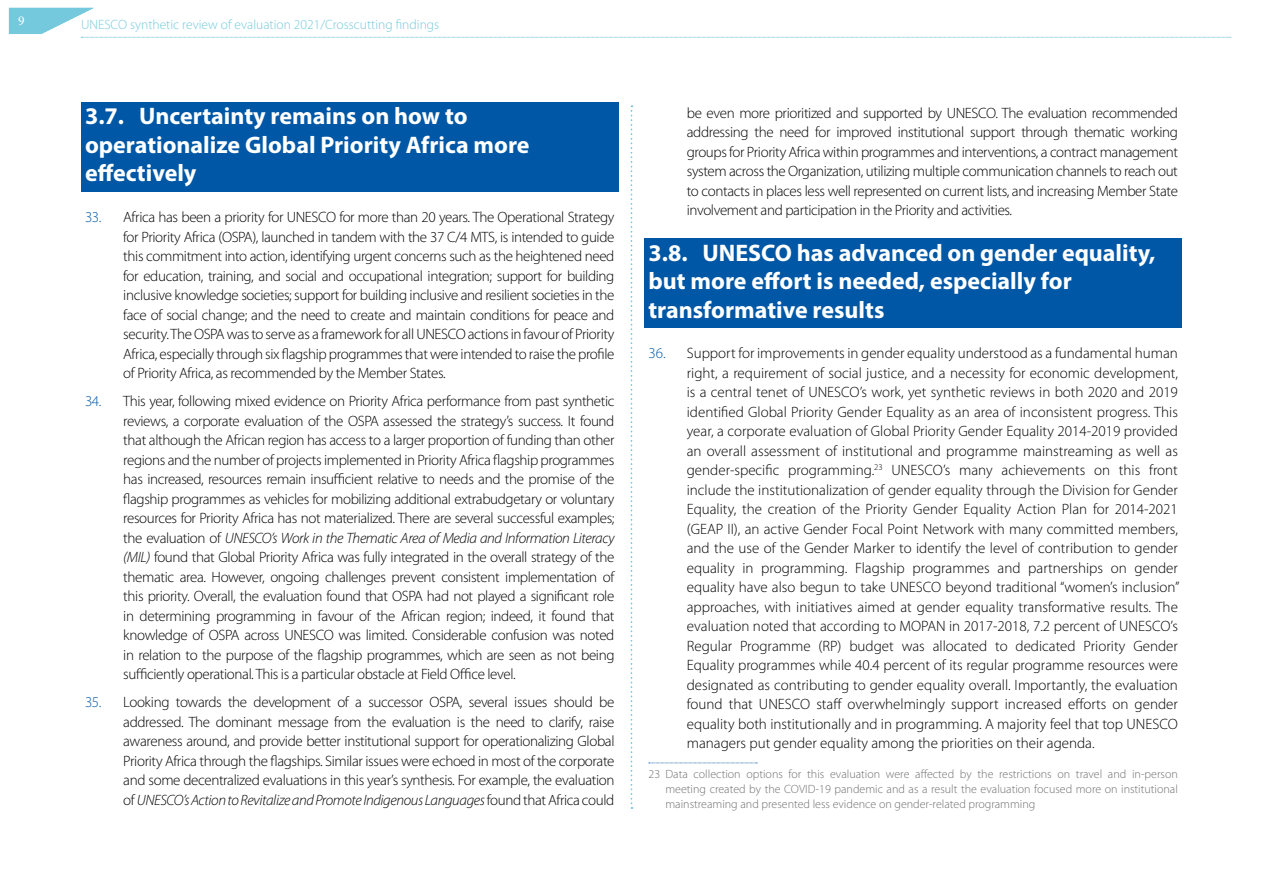
<style>
.page{position:relative;width:1263px;height:893px;background:#fff}
.page>*{position:absolute;margin:0;border:0;box-sizing:border-box;transform-origin:0 0}
.t1{font:700 24px/28.5px "Myriad Pro";color:#fff}
.t2{font:300 15px/19.5px "Myriad Pro";letter-spacing:-.025em;color:#000;text-align:justify}
.t3{font:300 13.5px "Myriad Pro";color:#75c9dc}
.t4{font:13.5px "Minion Pro";color:#fff}
.t5{font:300 12px/15px "Myriad Pro";color:#706f6f;text-align:justify}
.s1{color:#0057a5}
.s2{font-style:italic}
</style>
<div class="page">
<svg style="left:631px;top:106px;width:1px;height:703px"></svg>
<svg style="left:9px;top:8px;width:1222px;height:30px"></svg>
<div style="left:81px;top:102px;width:538px;height:90px;background:#0057a5"></div>
<div style="left:644px;top:238px;width:538px;height:90px;background:#0057a5"></div>
<svg style="left:649px;top:763px;width:108px;height:1px"></svg>
<p class="t4" style="left:18px;top:12px;width:8px">9</p>
<p class="t3" style="left:81px;top:16px;width:360px">UNESCO synthetic review of evaluation 2021/Crosscutting findings</p>
<h1 class="t1" style="left:85px;top:101px;width:446px">3.7. Uncertainty remains on how to operationalize Global Priority Africa more effectively</h1>
<p class="t2" style="left:123px;top:207px;width:493px;text-indent:-38px"><span class="s1">33.</span> Africa has been a priority for UNESCO for more than 20 years. The Operational Strategy for Priority Africa (OSPA), launched in tandem with the 37 C/4 MTS, is intended to guide this commitment into action, identifying urgent concerns such as the heightened need for education, training, and social and occupational integration; support for building inclusive knowledge societies; support for building inclusive and resilient societies in the face of social change; and the need to create and maintain conditions for peace and security. The OSPA was to serve as a framework for all UNESCO actions in favour of Priority Africa, especially through six flagship programmes that were intended to raise the profile of Priority Africa, as recommended by the Member States.</p>
<p class="t2" style="left:123px;top:391px;width:493px;text-indent:-38px"><span class="s1">34.</span> This year, following mixed evidence on Priority Africa performance from past synthetic reviews, a corporate evaluation of the OSPA assessed the strategy’s success. It found that although the African region has access to a larger proportion of funding than other regions and the number of projects implemented in Priority Africa flagship programmes has increased, resources remain insufficient relative to needs and the promise of the flagship programmes as vehicles for mobilizing additional extrabudgetary or voluntary resources for Priority Africa has not materialized. There are several successful examples; the evaluation of <span class="s2">UNESCO’s Work in the Thematic Area of Media and Information Literacy (MIL)</span> found that Global Priority Africa was fully integrated in the overall strategy of the thematic area. However, ongoing challenges prevent consistent implementation of this priority. Overall, the evaluation found that OSPA had not played a significant role in determining programming in favour of the African region; indeed, it found that knowledge of OSPA across UNESCO was limited. Considerable confusion was noted in relation to the purpose of the flagship programmes, which are seen as not being sufficiently operational. This is a particular obstacle at Field Office level.</p>
<p class="t2" style="left:123px;top:692px;width:493px;text-indent:-38px"><span class="s1">35.</span> Looking towards the development of a successor OSPA, several issues should be addressed. The dominant message from the evaluation is the need to clarify, raise awareness around, and provide better institutional support for operationalizing Global Priority Africa through the flagships. Similar issues were echoed in most of the corporate and some decentralized evaluations in this year’s synthesis. For example, the evaluation of <span class="s2">UNESCO’s Action to Revitalize and Promote Indigenous Languages</span> found that Africa could</p>
<p class="t2" style="left:687px;top:103px;width:493px">be even more prioritized and supported by UNESCO. The evaluation recommended addressing the need for improved institutional support through thematic working groups for Priority Africa within programmes and interventions, a contract management system across the Organization, utilizing multiple communication channels to reach out to contacts in places less well represented on current lists, and increasing Member State involvement and participation in the Priority and activities.</p>
<h1 class="t1" style="left:648px;top:237px;width:508px">3.8. UNESCO has advanced on gender equality, but more effort is needed, especially for transformative results</h1>
<p class="t2" style="left:687px;top:343px;width:494px;text-indent:-38px"><span class="s1">36.</span> Support for improvements in gender equality understood as a fundamental human right, a requirement of social justice, and a necessity for economic development, is a central tenet of UNESCO’s work, yet synthetic reviews in both 2020 and 2019 identified Global Priority Gender Equality as an area of inconsistent progress. This year, a corporate evaluation of Global Priority Gender Equality 2014-2019 provided an overall assessment of institutional and programme mainstreaming as well as gender-specific programming.<sup>23</sup> UNESCO’s many achievements on this front include the institutionalization of gender equality through the Division for Gender Equality, the creation of the Priority Gender Equality Action Plan for 2014-2021 (GEAP II), an active Gender Focal Point Network with many committed members, and the use of the Gender Marker to identify the level of contribution to gender equality in programming. Flagship programmes and partnerships on gender equality have also begun to take UNESCO beyond traditional “women’s inclusion” approaches, with initiatives aimed at gender equality transformative results. The evaluation noted that according to MOPAN in 2017-2018, 7.2 percent of UNESCO’s Regular Programme (RP) budget was allocated to dedicated Priority Gender Equality programmes while 40.4 percent of its regular programme resources were designated as contributing to gender equality overall. Importantly, the evaluation found that UNESCO staff overwhelmingly support increased efforts on gender equality both institutionally and in programming. A majority feel that top UNESCO managers put gender equality among the priorities on their agenda.</p>
<p class="t5" style="left:665px;top:766px;width:514px;text-indent:-17px">23 Data collection options for this evaluation were affected by the restrictions on travel and in-person meeting created by the COVID-19 pandemic and as a result the evaluation focused more on institutional mainstreaming and presented less evidence on gender-related programming</p>
</div>
